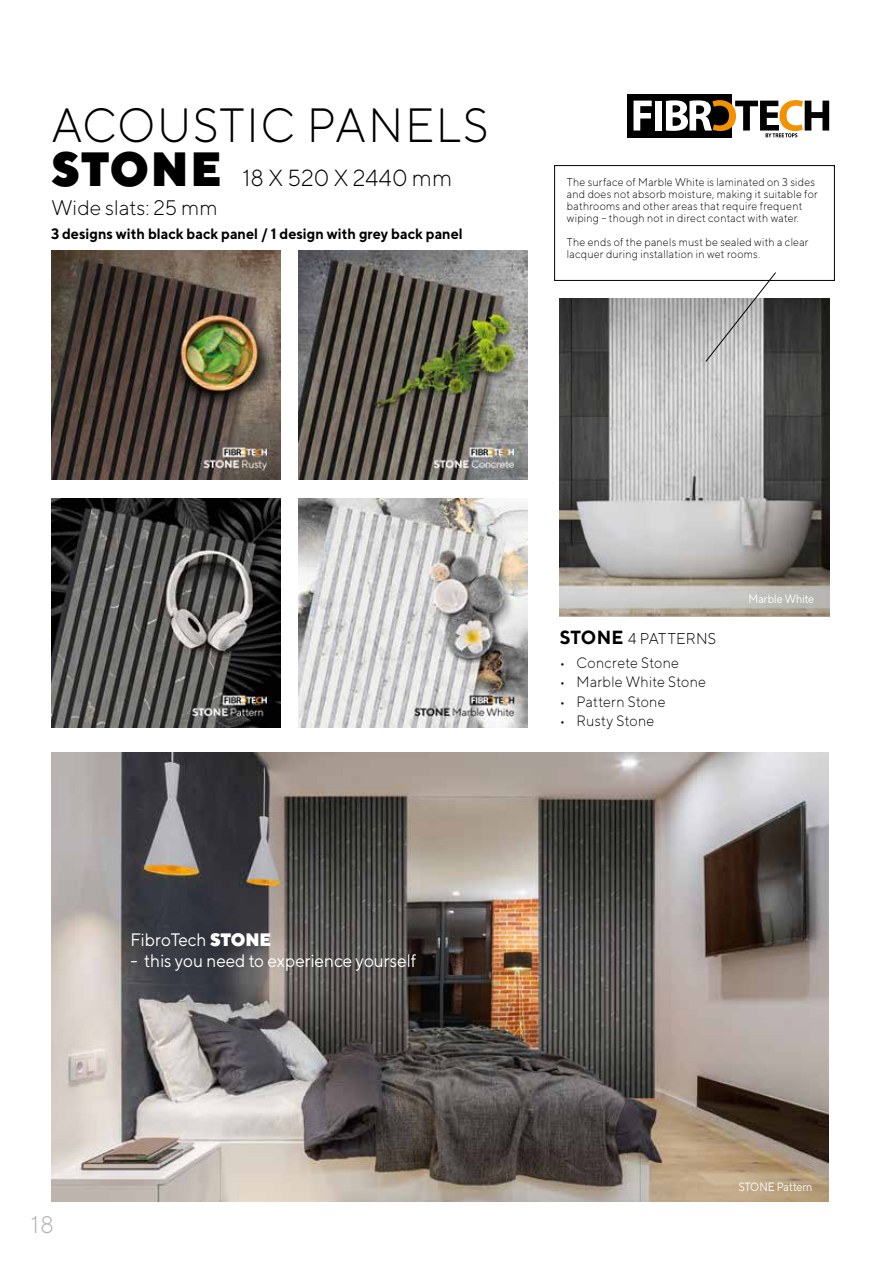
<style>
.page{position:relative;width:893px;height:1263px;background:#fff}
.page>*{position:absolute;margin:0;border:0;box-sizing:border-box;transform-origin:0 0}
.t1{font:300 48px "TT Norms";letter-spacing:.04em;color:#000;scale:.95 1}
.t2{font:300 24px "TT Norms";color:#b3b2b2}
.t3{font:300 23.25px "TT Norms";color:#000}
.t4{font:300 21px "TT Norms";color:#000}
.t5{font:18px "TT Norms";color:#fff;scale:.95 1}
.t6{font:300 15.75px "TT Norms";letter-spacing:.02em;color:#000;scale:.95 1}
.t7{font:300 15px "TT Norms";letter-spacing:.02em;color:#000;scale:.95 1}
.t8{font:700 15px "TT Norms";color:#000;scale:.95 1}
.t9{font:12px "TT Norms";color:#fff;scale:.9 1}
.t10{font:300 11.25px/12px "TT Norms";letter-spacing:.02em;color:#000;scale:.95 1}
.s1{font-weight:900;font-size:48px}
.s2{font-weight:900}
.s3{font-weight:700;font-size:19.05px}
</style>
<div class="page">
<img style="left:51px;top:250px;width:230px;height:229px">
<img style="left:298px;top:250px;width:229px;height:229px">
<img style="left:51px;top:498px;width:230px;height:230px">
<img style="left:298px;top:498px;width:229px;height:230px">
<img style="left:51px;top:752px;width:777px;height:449px">
<img style="left:560px;top:298px;width:269px;height:318px">
<div style="left:627px;top:95px;width:104px;height:43px;background:#000"></div>
<svg style="left:633px;top:101px;width:19px;height:30px"></svg>
<div style="left:655px;top:101px;width:7px;height:30px;background:#fff"></div>
<svg style="left:666px;top:100px;width:163px;height:37px"></svg>
<div style="left:554px;top:165px;width:281px;height:116px;border:1px solid #000"></div>
<svg style="left:705px;top:272px;width:71px;height:90px"></svg>
<h1 class="t1" style="left:51px;top:95px;width:462px">ACOUSTIC PANELS</h1>
<h3 class="t3" style="left:51px;top:164px;width:402px"><span class="s1">STONE</span> 18 X 520 X 2440 mm</h3>
<h3 class="t4" style="left:51px;top:195px;width:168px">Wide slats: 25 mm</h3>
<h3 class="t8" style="left:51px;top:225px;width:435px">3 designs with black back panel / 1 design with grey back panel</h3>
<p class="t10" style="left:567px;top:175px;width:266px">The surface of Marble White is laminated on 3 sides and does not absorb moisture, making it suitable for bathrooms and other areas that require frequent wiping – though not in direct contact with water.</p>
<p class="t10" style="left:567px;top:235px;width:256px">The ends of the panels must be sealed with a clear lacquer during installation in wet rooms.</p>
<h3 class="t5" style="left:130px;top:929px;width:150px">FibroTech <span class="s2">STONE</span></h3>
<h3 class="t5" style="left:130px;top:950px;width:302px">- this you need to experience yourself</h3>
<h2 class="t2" style="left:31px;top:1210px;width:25px">18</h2>
<h3 class="t6" style="left:560px;top:629px;width:166px"><span class="s3">STONE</span> 4 PATTERNS</h3>
<h3 class="t7" style="left:560px;top:653px;width:127px">• Concrete Stone</h3>
<h3 class="t7" style="left:560px;top:672px;width:155px">• Marble White Stone</h3>
<h3 class="t7" style="left:560px;top:692px;width:113px">• Pattern Stone</h3>
<h3 class="t7" style="left:560px;top:711px;width:101px">• Rusty Stone</h3>
<p class="t9" style="left:748px;top:592px;width:75px">Marble White</p>
<p class="t9" style="left:739px;top:1180px;width:83px">STONE Pattern</p>
</div>
